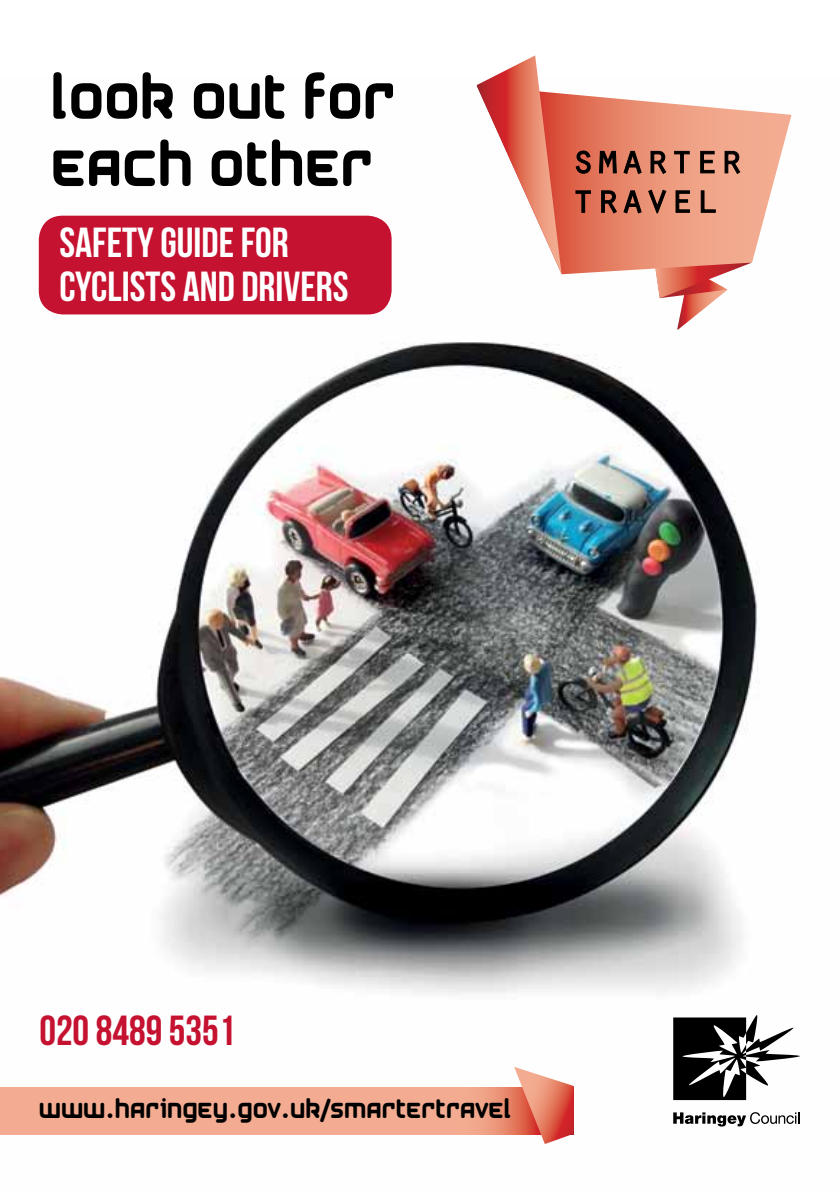
<style>
.page{position:relative;width:840px;height:1191px;background:#fff}
.page>*{position:absolute;margin:0;border:0;box-sizing:border-box;transform-origin:0 0}
.t1{font:56px/67.2px "Airstrip Four";color:#000}
.t2{font:42px/44px "Bebas Neue";color:#fff}
.t3{font:42px "Bebas Neue";color:#c41230}
.t4{font:24px "Airstrip Four";color:#000}
</style>
<div class="page">
<img style="left:0;top:114px;width:800px;height:1021px">
<svg style="left:672px;top:1015px;width:127px;height:85px"></svg>
<svg style="left:672px;top:1112px;width:127px;height:14px"></svg>
<div style="left:0;top:1087px;width:573px;height:47px;background:#f3ac91"></div>
<svg style="left:514px;top:1066px;width:59px;height:78px"></svg>
<svg style="left:652px;top:274px;width:99px;height:55px"></svg>
<svg style="left:561px;top:93px;width:229px;height:181px"></svg>
<svg style="left:476px;top:55px;width:85px;height:219px"></svg>
<svg style="left:574px;top:150px;width:17px;height:24px"></svg>
<svg style="left:598px;top:93px;width:44px;height:82px;background:#cb7b65"></svg>
<svg style="left:649px;top:150px;width:17px;height:25px"></svg>
<svg style="left:673px;top:150px;width:16px;height:24px"></svg>
<svg style="left:699px;top:150px;width:15px;height:24px"></svg>
<svg style="left:723px;top:150px;width:17px;height:25px"></svg>
<svg style="left:574px;top:190px;width:17px;height:23px"></svg>
<svg style="left:600px;top:189px;width:66px;height:25px;background:#995b48"></svg>
<svg style="left:674px;top:190px;width:16px;height:23px"></svg>
<svg style="left:699px;top:190px;width:16px;height:23px"></svg>
<div style="left:39px;top:216px;width:352px;height:98px;background:#c41230;border-radius:24px"></div>
<h1 class="t1" style="left:51px;top:65px;width:346px">look out for each other</h1>
<h2 class="t2" style="left:59px;top:220px;width:290px">SAFETY GUIDE FOR<br>CYCLISTS AND DRIVERS</h2>
<h2 class="t3" style="left:39px;top:1007px;width:197px">020 8489 5351</h2>
<p class="t4" style="left:39px;top:1096px;width:474px">www.haringey.gov.uk/smartertravel</p>
</div>
